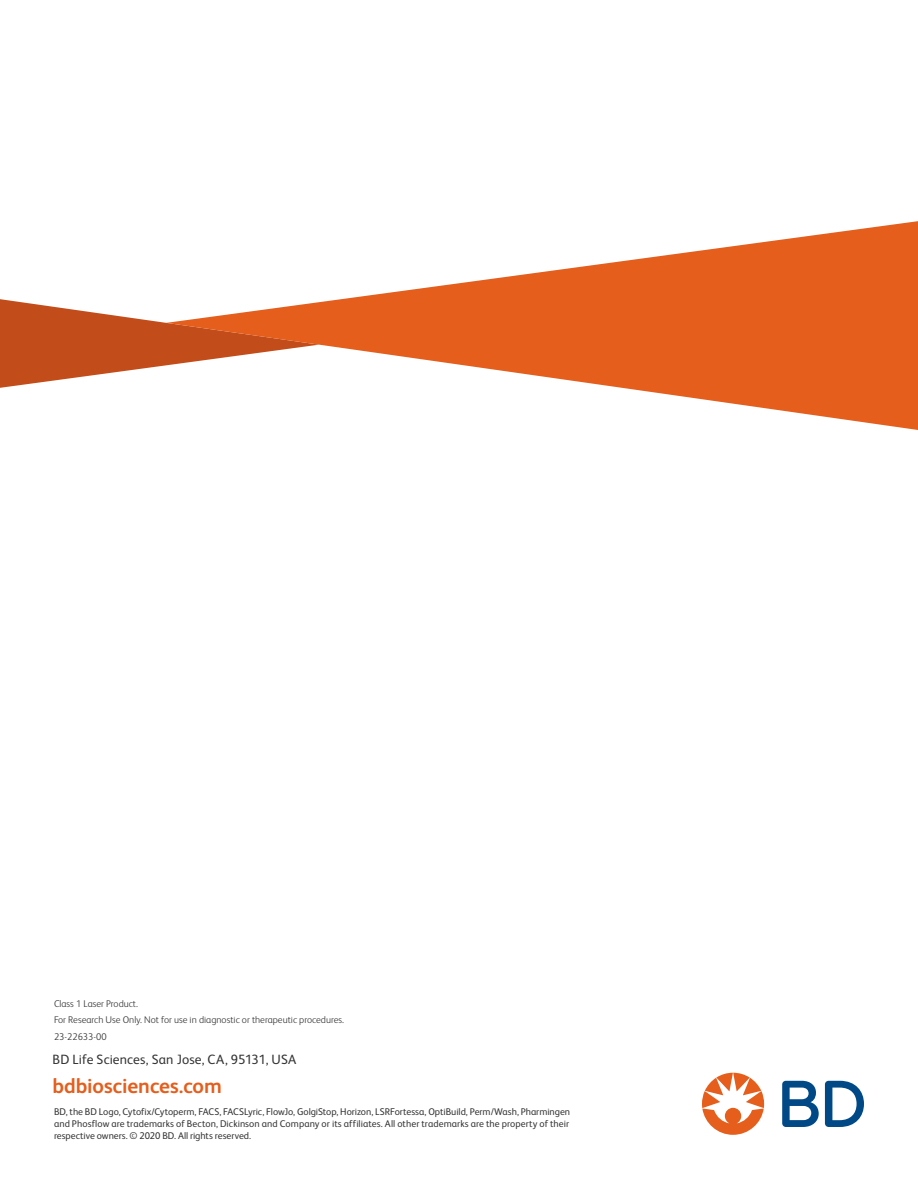
<style>
.page{position:relative;width:918px;height:1188px;background:#fff}
.page>*{position:absolute;margin:0;border:0;box-sizing:border-box;transform-origin:0 0}
.t1{font:700 21px "FS Albert Pro";letter-spacing:-.005em;color:#e55e1c}
.t2{font:13.5px "FS Albert Pro";letter-spacing:.01em;color:#353535}
.t3{font:9.75px/12px "FS Albert Pro";color:#353535;text-align:justify}
.Disclaimer__side_2{font:300 9.75px "FS Albert Pro";color:#353535}
</style>
<div class="page">
<svg style="left:782px;top:1081px;width:82px;height:46px"></svg>
<svg style="left:702px;top:1073px;width:62px;height:62px"></svg>
<svg style="left:0;top:299px;width:166px;height:89px"></svg>
<svg style="left:166px;top:221px;width:752px;height:209px;fill:#e55e1c"></svg>
<p class="Disclaimer__side_2" style="left:54px;top:996px;width:86px">Class 1 Laser Product.</p>
<p class="Disclaimer__side_2" style="left:54px;top:1013px;width:292px">For Research Use Only. Not for use in diagnostic or therapeutic procedures.</p>
<p class="Disclaimer__side_2" style="left:54px;top:1029px;width:54px">23-22633-00</p>
<h2 class="t2" style="left:52px;top:1050px;width:245px">BD Life Sciences, San Jose, CA, 95131, USA</h2>
<h1 class="t1" style="left:52px;top:1071px;width:171px">bdbiosciences.com</h1>
<p class="t3" style="left:54px;top:1105px;width:518px">BD, the BD Logo, Cytofix/Cytoperm, FACS, FACSLyric, FlowJo, GolgiStop, Horizon, LSRFortessa, OptiBuild, Perm/Wash, Pharmingen and Phosflow are trademarks of Becton, Dickinson and Company or its affiliates. All other trademarks are the property of their respective owners. © 2020 BD. All rights reserved.</p>
</div>
